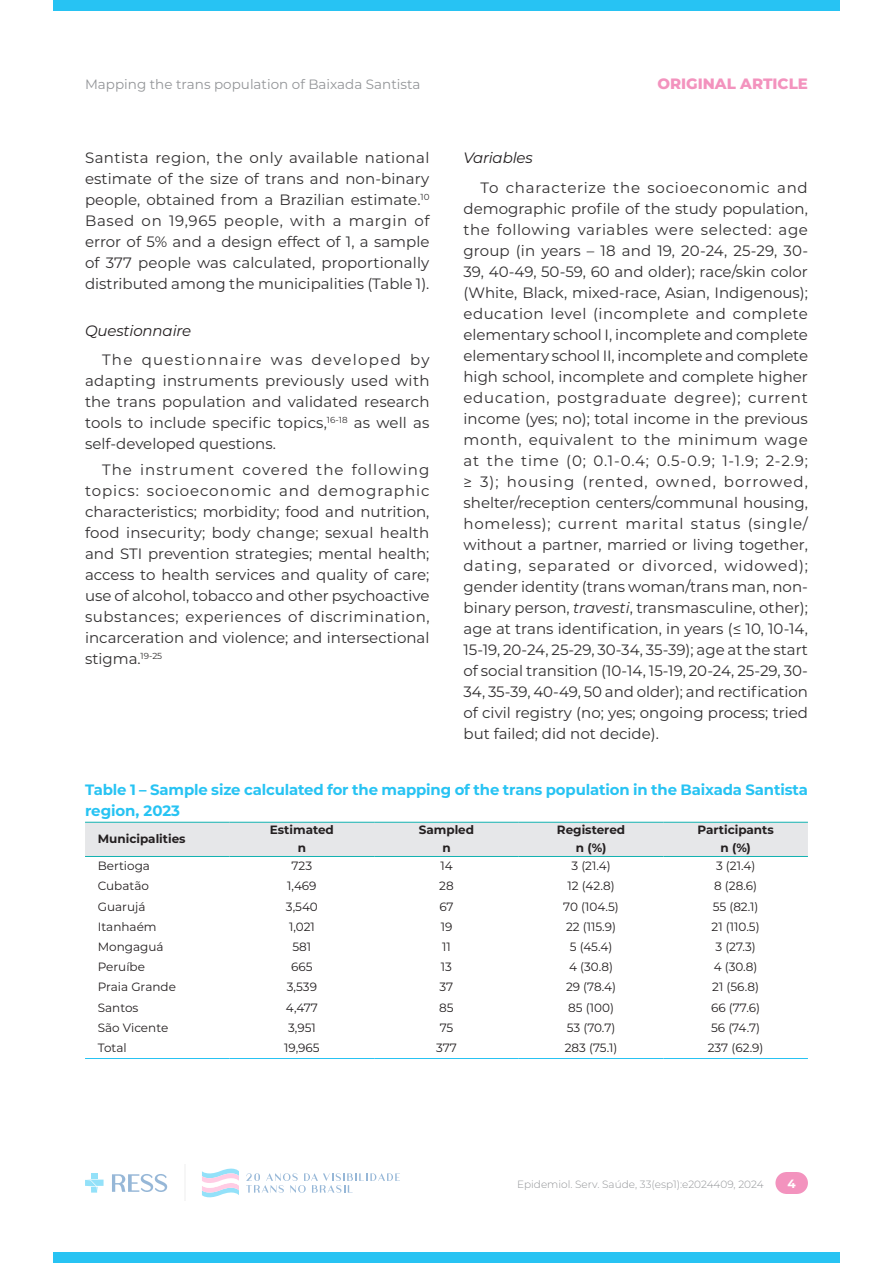
<style>
.page{position:relative;width:893px;height:1263px;background:#fff}
.page>*{position:absolute;margin:0;border:0;box-sizing:border-box;transform-origin:0 0}
.t1{font:15px/21px "Montserrat";color:#312f30;text-align:justify}
.legenda{font:700 15px/21px "Montserrat";letter-spacing:-.01em;color:#27c3f3}
.subsubtitulo{font:italic 15px "Montserrat";letter-spacing:-.01em;color:#231f20}
.t2{font:800 15px "Montserrat";color:#f393be}
.t3{font:13.5px "Montserrat";color:#939598}
.texto_nor_esq_rec2{font:12px "Montserrat";color:#231f20}
.texto_tab_cen{font:700 12px "Montserrat";color:#231f20}
.t4{font:700 12px "Montserrat";color:#fff}
.t5{font:300 10.5px "Montserrat";color:#939598}
.s1{font-style:italic}
</style>
<div class="page">
<div style="left:53px;top:0;width:787px;height:11px;background:#27c3f3"></div>
<div style="left:53px;top:1252px;width:787px;height:11px;background:#27c3f3"></div>
<div style="left:775px;top:1172px;width:22px;height:22px;background:#f393be;border-radius:50%"></div>
<div style="left:786px;top:1172px;width:22px;height:22px;background:#f393be;border-radius:50%"></div>
<div style="left:786px;top:1172px;width:11px;height:22px;background:#f393be"></div>
<hr style="left:184px;top:1164px;width:1px;height:37px;background:#ededed">
<svg style="left:85px;top:1173px;width:19px;height:19px"></svg>
<svg style="left:112px;top:1174px;width:55px;height:18px"></svg>
<svg style="left:202px;top:1168px;width:37px;height:30px"></svg>
<svg style="left:246px;top:1173px;width:154px;height:20px"></svg>
<div style="left:85px;top:823px;width:723px;height:33px;background:#e6e7e9"></div>
<hr style="left:85px;top:822px;width:145px;height:1px;background:#13b2b1">
<hr style="left:85px;top:856px;width:145px;height:1px;background:#13b2b1">
<hr style="left:230px;top:822px;width:144px;height:1px;background:#13b2b1">
<hr style="left:230px;top:856px;width:144px;height:1px;background:#13b2b1">
<hr style="left:374px;top:822px;width:145px;height:1px;background:#13b2b1">
<hr style="left:374px;top:856px;width:145px;height:1px;background:#13b2b1">
<hr style="left:519px;top:822px;width:144px;height:1px;background:#13b2b1">
<hr style="left:519px;top:856px;width:144px;height:1px;background:#13b2b1">
<hr style="left:663px;top:822px;width:145px;height:1px;background:#13b2b1">
<hr style="left:663px;top:856px;width:145px;height:1px;background:#13b2b1">
<hr style="left:85px;top:1058px;width:145px;height:1px;background:#27c3f3">
<hr style="left:230px;top:1058px;width:144px;height:1px;background:#27c3f3">
<hr style="left:374px;top:1058px;width:145px;height:1px;background:#27c3f3">
<hr style="left:519px;top:1058px;width:144px;height:1px;background:#27c3f3">
<hr style="left:663px;top:1058px;width:145px;height:1px;background:#27c3f3">
<p class="t3" style="left:85px;top:75px;width:337px">Mapping the trans population of Baixada Santista</p>
<p class="t2" style="left:657px;top:73px;width:152px">ORIGINAL ARTICLE</p>
<p class="t1" style="left:85px;top:147px;width:346px">Santista region, the only available national estimate of the size of trans and non-binary people, obtained from a Brazilian estimate.<sup>10<br></sup>Based on 19,965 people, with a margin of error of 5% and a design effect of 1, a sample of 377 people was calculated, proportionally distributed among the municipalities (Table 1).</p>
<p class="subsubtitulo" style="left:85px;top:320px;width:108px">Questionnaire</p>
<p class="t1" style="left:85px;top:349px;width:346px;text-indent:17px">The questionnaire was developed by adapting instruments previously used with the trans population and validated research tools to include specific topics,<sup>16-18</sup> as well as self-developed questions.</p>
<p class="t1" style="left:85px;top:458px;width:346px;text-indent:17px">The instrument covered the following topics: socioeconomic and demographic characteristics; morbidity; food and nutrition, food insecurity; body change; sexual health and STI prevention strategies; mental health; access to health services and quality of care; use of alcohol, tobacco and other psychoactive substances; experiences of discrimination, incarceration and violence; and intersectional stigma.<sup>19-25</sup></p>
<p class="subsubtitulo" style="left:463px;top:148px;width:71px">Variables</p>
<p class="t1" style="left:463px;top:176px;width:346px;text-indent:17px">To characterize the socioeconomic and demographic profile of the study population, the following variables were selected: age group (in years – 18 and 19, 20-24, 25-29, 30- 39, 40-49, 50-59, 60 and older); race/skin color (White, Black, mixed-race, Asian, Indigenous); education level (incomplete and complete elementary school I, incomplete and complete elementary school II, incomplete and complete high school, incomplete and complete higher education, postgraduate degree); current income (yes; no); total income in the previous month, equivalent to the minimum wage at the time (0; 0.1-0.4; 0.5-0.9; 1-1.9; 2-2.9; ≥ 3); housing (rented, owned, borrowed, shelter/reception centers/communal housing, homeless); current marital status (single/ without a partner, married or living together, dating, separated or divorced, widowed); gender identity (trans woman/trans man, non&shy;binary person, <span class="s1">travesti</span>, transmasculine, other); age at trans identification, in years (≤ 10, 10-14, 15-19, 20-24, 25-29, 30-34, 35-39); age at the start of social transition (10-14, 15-19, 20-24, 25-29, 30- 34, 35-39, 40-49, 50 and older); and rectification of civil registry (no; yes; ongoing process; tried but failed; did not decide).</p>
<p class="legenda" style="left:85px;top:778px;width:724px">Table 1 – Sample size calculated for the mapping of the trans population in the Baixada Santista region, 2023</p>
<p class="texto_tab_cen" style="left:98px;top:830px;width:89px">Municipalities</p>
<p class="texto_tab_cen" style="left:270px;top:821px;width:66px">Estimated</p>
<p class="texto_tab_cen" style="left:298px;top:839px;width:10px">n</p>
<p class="texto_tab_cen" style="left:557px;top:821px;width:70px">Registered</p>
<p class="texto_tab_cen" style="left:576px;top:839px;width:32px">n (%)</p>
<p class="texto_tab_cen" style="left:697px;top:821px;width:78px">Participants</p>
<p class="texto_tab_cen" style="left:720px;top:839px;width:32px">n (%)</p>
<p class="texto_tab_cen" style="left:419px;top:821px;width:57px">Sampled</p>
<p class="texto_tab_cen" style="left:442px;top:839px;width:10px">n</p>
<p class="texto_nor_esq_rec2" style="left:98px;top:858px;width:54px">Bertioga</p>
<p class="texto_nor_esq_rec2" style="left:292px;top:858px;width:22px">723</p>
<p class="texto_nor_esq_rec2" style="left:440px;top:858px;width:14px">14</p>
<p class="texto_nor_esq_rec2" style="left:571px;top:858px;width:41px">3 (21.4)</p>
<p class="texto_nor_esq_rec2" style="left:716px;top:858px;width:41px">3 (21.4)</p>
<p class="texto_nor_esq_rec2" style="left:98px;top:878px;width:53px">Cubatão</p>
<p class="texto_nor_esq_rec2" style="left:287px;top:878px;width:31px">1,469</p>
<p class="texto_nor_esq_rec2" style="left:439px;top:878px;width:16px">28</p>
<p class="texto_nor_esq_rec2" style="left:567px;top:878px;width:49px">12 (42.8)</p>
<p class="texto_nor_esq_rec2" style="left:714px;top:878px;width:45px">8 (28.6)</p>
<p class="texto_nor_esq_rec2" style="left:98px;top:898px;width:49px">Guarujá</p>
<p class="texto_nor_esq_rec2" style="left:286px;top:898px;width:33px">3,540</p>
<p class="texto_nor_esq_rec2" style="left:439px;top:898px;width:16px">67</p>
<p class="texto_nor_esq_rec2" style="left:563px;top:898px;width:57px">70 (104.5)</p>
<p class="texto_nor_esq_rec2" style="left:713px;top:898px;width:47px">55 (82.1)</p>
<p class="texto_nor_esq_rec2" style="left:98px;top:918px;width:60px">Itanhaém</p>
<p class="texto_nor_esq_rec2" style="left:289px;top:918px;width:27px">1,021</p>
<p class="texto_nor_esq_rec2" style="left:441px;top:918px;width:13px">19</p>
<p class="texto_nor_esq_rec2" style="left:566px;top:918px;width:52px">22 (115.9)</p>
<p class="texto_nor_esq_rec2" style="left:712px;top:918px;width:50px">21 (110.5)</p>
<p class="texto_nor_esq_rec2" style="left:98px;top:938px;width:67px">Mongaguá</p>
<p class="texto_nor_esq_rec2" style="left:292px;top:938px;width:20px">581</p>
<p class="texto_nor_esq_rec2" style="left:442px;top:938px;width:10px">11</p>
<p class="texto_nor_esq_rec2" style="left:570px;top:938px;width:44px">5 (45.4)</p>
<p class="texto_nor_esq_rec2" style="left:715px;top:938px;width:42px">3 (27.3)</p>
<p class="texto_nor_esq_rec2" style="left:98px;top:959px;width:49px">Peruíbe</p>
<p class="texto_nor_esq_rec2" style="left:291px;top:959px;width:23px">665</p>
<p class="texto_nor_esq_rec2" style="left:441px;top:959px;width:13px">13</p>
<p class="texto_nor_esq_rec2" style="left:569px;top:959px;width:45px">4 (30.8)</p>
<p class="texto_nor_esq_rec2" style="left:714px;top:959px;width:45px">4 (30.8)</p>
<p class="texto_nor_esq_rec2" style="left:98px;top:979px;width:80px">Praia Grande</p>
<p class="texto_nor_esq_rec2" style="left:287px;top:979px;width:32px">3,539</p>
<p class="texto_nor_esq_rec2" style="left:440px;top:979px;width:15px">37</p>
<p class="texto_nor_esq_rec2" style="left:566px;top:979px;width:52px">29 (78.4)</p>
<p class="texto_nor_esq_rec2" style="left:712px;top:979px;width:48px">21 (56.8)</p>
<p class="texto_nor_esq_rec2" style="left:98px;top:999px;width:42px">Santos</p>
<p class="texto_nor_esq_rec2" style="left:286px;top:999px;width:34px">4,477</p>
<p class="texto_nor_esq_rec2" style="left:439px;top:999px;width:16px">85</p>
<p class="texto_nor_esq_rec2" style="left:568px;top:999px;width:47px">85 (100)</p>
<p class="texto_nor_esq_rec2" style="left:711px;top:999px;width:50px">66 (77.6)</p>
<p class="texto_nor_esq_rec2" style="left:98px;top:1019px;width:72px">São Vicente</p>
<p class="texto_nor_esq_rec2" style="left:288px;top:1019px;width:29px">3,951</p>
<p class="texto_nor_esq_rec2" style="left:440px;top:1019px;width:15px">75</p>
<p class="texto_nor_esq_rec2" style="left:567px;top:1019px;width:50px">53 (70.7)</p>
<p class="texto_nor_esq_rec2" style="left:711px;top:1019px;width:51px">56 (74.7)</p>
<p class="texto_nor_esq_rec2" style="left:98px;top:1039px;width:30px">Total</p>
<p class="texto_nor_esq_rec2" style="left:284px;top:1039px;width:37px">19,965</p>
<p class="texto_nor_esq_rec2" style="left:436px;top:1039px;width:22px">377</p>
<p class="texto_nor_esq_rec2" style="left:565px;top:1039px;width:54px">283 (75.1)</p>
<p class="texto_nor_esq_rec2" style="left:708px;top:1039px;width:57px">237 (62.9)</p>
<p class="t5" style="left:517px;top:1177px;width:248px">Epidemiol. Serv. Saúde, 33(esp1):e2024409, 2024</p>
<p class="t4" style="left:788px;top:1175px;width:10px">4</p>
</div>
